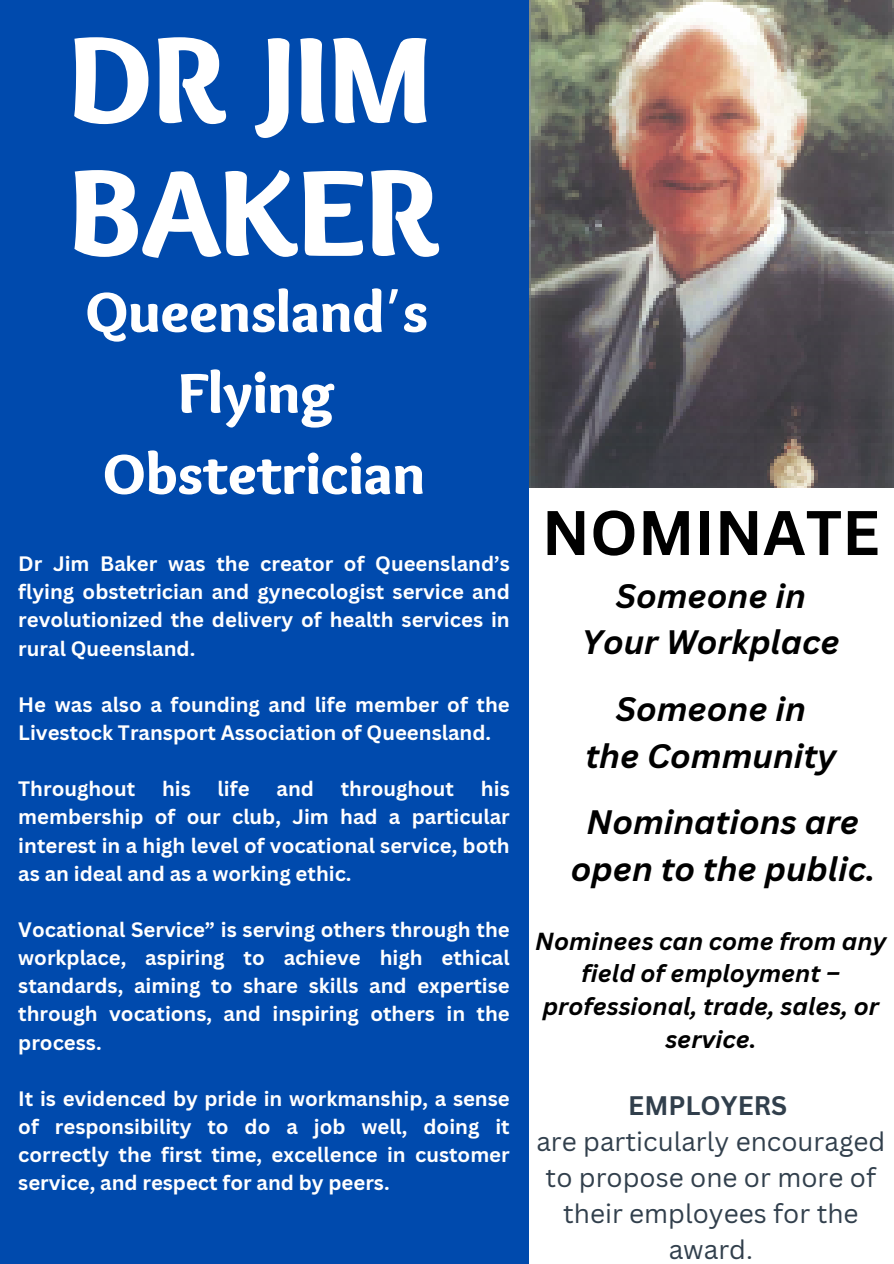
<style>
.page{position:relative;width:894px;height:1264px;background:#fff}
.page>*{position:absolute;margin:0;border:0;box-sizing:border-box;transform-origin:0 0}
.t1{font:900 127.05px/132.8px "Sukar";color:#fff}
.t2{font:700 61.5px "Canva Sans";color:#000}
.t3{font:900 58.5px/81px "Sukar";color:#fff;text-align:center}
.t4{font:italic 700 33px/46.2px "Canva Sans";color:#000;text-align:center}
.t5{font:26.1px/36px "Canva Sans";color:#313f4c;text-align:center}
.t6{font:italic 700 24px/32.7px "Canva Sans";color:#000;text-align:center}
.t7{font:700 20.25px/28.2px "Canva Sans";color:#fff;text-align:justify}
.s1{font-family:"Noto Sans Gurmukhi";font-weight:400}
.s2{font-weight:700}
</style>
<div class="page">
<img style="left:528px;top:0;width:365px;height:487px">
<div style="left:0;top:0;width:528px;height:1263px;background:#004aad"></div>
<h3 class="t1" style="left:69px;top:26px;width:372px">DR JIM<br>BAKER</h3>
<p class="t3" style="left:85px;top:277px;width:344px">Queensland<span class="s1">’</span>s<br>Flying<br>Obstetrician</p>
<p class="t7" style="left:18px;top:549px;width:493px">Dr Jim Baker was the creator of Queensland’s flying obstetrician and gynecologist service and revolutionized the delivery of health services in rural Queensland.</p>
<p class="t7" style="left:18px;top:690px;width:493px">He was also a founding and life member of the<br>Livestock Transport Association of Queensland.</p>
<p class="t7" style="left:18px;top:774px;width:118px">Throughout</p>
<p class="t7" style="left:162px;top:774px;width:30px">his</p>
<p class="t7" style="left:217px;top:774px;width:33px">life</p>
<p class="t7" style="left:276px;top:774px;width:39px">and</p>
<p class="t7" style="left:340px;top:774px;width:115px">throughout</p>
<p class="t7" style="left:18px;top:774px;width:493px;text-indent:462px">his membership of our club, Jim had a particular interest in a high level of vocational service, both as an ideal and as a working ethic.</p>
<p class="t7" style="left:18px;top:915px;width:493px">Vocational Service” is serving others through the workplace, aspiring to achieve high ethical standards, aiming to share skills and expertise through vocations, and inspiring others in the process.</p>
<h2 class="t7" style="left:18px;top:1083px;width:493px">It is evidenced by pride in workmanship, a sense of responsibility to do a job well, doing it correctly the first time, excellence in customer service, and respect for and by peers.</h2>
<h4 class="t2" style="left:541px;top:489px;width:339px">NOMINATE</h4>
<h4 class="t4" style="left:581px;top:572px;width:259px">Someone in<br>Your Workplace</h4>
<h4 class="t4" style="left:585px;top:685px;width:252px">Someone in the Community</h4>
<h5 class="t4" style="left:570px;top:798px;width:306px">Nominations are open to the public.</h5>
<h6 class="t6" style="left:535px;top:924px;width:352px">Nominees can come from any field of employment – professional, trade, sales, or service.</h6>
<p class="t5" style="left:536px;top:1086px;width:350px"><span class="s2">EMPLOYERS<br></span>are particularly encouraged to propose one or more of their employees for the award.</p>
</div>
